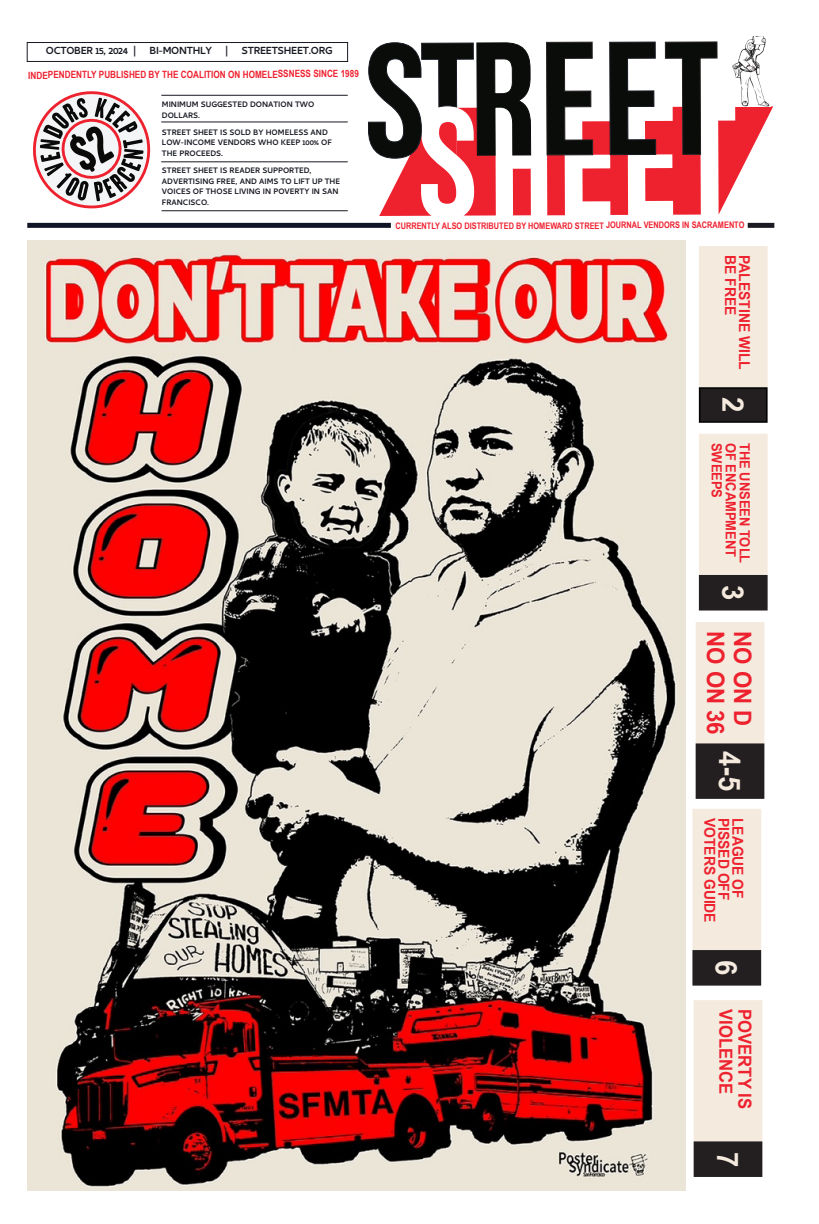
<style>
.page{position:relative;width:819px;height:1224px;background:#fff}
.page>*{position:absolute;margin:0;border:0;box-sizing:border-box;transform-origin:0 0}
.Page_Number_Masthead{font:700 29.7px "Arial Narrow";color:#f4eade;scale:1.13 1}
.Rubric{font:700 24px "Arial Narrow";color:#ee212f;scale:1.13 1}
.Rubric-2{font:700 18px "Arial Narrow";color:#ee212f;scale:1.13 1}
.Rubric-3{font:700 15px "Arial Narrow";color:#ee212f;scale:1.13 1}
.Rubric-4{font:700 14px "Arial Narrow";color:#ee212f;scale:1.13 1}
.t1{font:700 13px "Cambay Devanagari";letter-spacing:-.02em;color:#171922}
.t2{font:700 10px/10.5px "Cambay Devanagari";color:#171922}
.t3{font:700 10px "Arial Narrow";letter-spacing:-.005em;color:#ee212f}
.t4{font:700 9px "Arial Narrow";letter-spacing:-.005em;color:#ee212f}
</style>
<div class="page">
<div style="left:700px;top:247px;width:67px;height:139px;background:#f4eade"></div>
<div style="left:699px;top:246px;width:69px;height:141px;border:2px solid #f4eade"></div>
<div style="left:700px;top:388px;width:67px;height:34px;background:#231f20"></div>
<div style="left:699px;top:387px;width:69px;height:36px;border:2px solid #040503"></div>
<div style="left:700px;top:435px;width:67px;height:139px;background:#f4eade"></div>
<div style="left:699px;top:434px;width:69px;height:141px;border:2px solid #f4eade"></div>
<div style="left:700px;top:576px;width:67px;height:34px;background:#231f20"></div>
<div style="left:699px;top:575px;width:69px;height:36px;border:2px solid #231f20"></div>
<div style="left:697px;top:623px;width:67px;height:139px;background:#f4eade"></div>
<div style="left:696px;top:622px;width:68px;height:141px;border:2px solid #f4eade"></div>
<div style="left:696px;top:744px;width:68px;height:54px;background:#231f20"></div>
<div style="left:696px;top:743px;width:68px;height:56px;border:2px solid #231f20"></div>
<div style="left:693px;top:810px;width:67px;height:139px;background:#f4eade"></div>
<div style="left:692px;top:809px;width:69px;height:141px;border:2px solid #f4eade"></div>
<div style="left:693px;top:951px;width:67px;height:34px;background:#231f20"></div>
<div style="left:692px;top:950px;width:69px;height:36px;border:2px solid #231f20"></div>
<div style="left:695px;top:1001px;width:67px;height:140px;background:#f4eade"></div>
<div style="left:694px;top:1000px;width:68px;height:141px;border:2px solid #f4eade"></div>
<div style="left:694px;top:1142px;width:68px;height:34px;background:#231f20"></div>
<div style="left:694px;top:1141px;width:68px;height:36px;border:2px solid #231f20"></div>
<svg style="left:367px;top:42px;width:165px;height:199px"></svg>
<svg style="left:546px;top:41px;width:227px;height:174px"></svg>
<div style="left:27px;top:42px;width:321px;height:20px;border:1px solid #171922"></div>
<hr style="left:161px;top:95px;width:187px;height:1px;background:#171922">
<hr style="left:161px;top:162px;width:187px;height:1px;background:#171922">
<hr style="left:162px;top:211px;width:186px;height:1px;background:#171922">
<hr style="left:161px;top:122px;width:187px;height:1px;background:#171922">
<svg style="left:33px;top:91px;width:118px;height:118px"></svg>
<img style="left:730px;top:36px;width:40px;height:70px">
<div style="left:27px;top:223px;width:364px;height:5px;background:#101525"></div>
<div style="left:748px;top:223px;width:26px;height:5px;background:#1c1b23"></div>
<img style="left:27px;top:241px;width:658px;height:950px">
<p class="t1" style="left:46px;top:42px;width:288px">OCTOBER 15, 2024 | BI-MONTHLY | STREETSHEET.ORG</p>
<p class="t3" style="left:28px;top:67px;width:332px">INDEPENDENTLY PUBLISHED BY THE COALITION ON HOMELESSNESS SINCE 1989</p>
<p class="t2" style="left:162px;top:99px;width:154px">MINIMUM SUGGESTED DONATION TWO<br>DOLLARS.</p>
<p class="t2" style="left:162px;top:126px;width:171px">STREET SHEET IS SOLD BY HOMELESS AND<br>LOW-INCOME VENDORS WHO KEEP 100% OF<br>THE PROCEEDS.</p>
<p class="t2" style="left:162px;top:165px;width:180px">STREET SHEET IS READER SUPPORTED,<br>ADVERTISING FREE, AND AIMS TO LIFT UP THE<br>VOICES OF THOSE LIVING IN POVERTY IN SAN<br>FRANCISCO.</p>
<p class="t4" style="left:395px;top:219px;width:351px">CURRENTLY ALSO DISTRIBUTED BY HOMEWARD STREET JOURNAL VENDORS IN SACRAMENTO</p>
<p class="Rubric-3" style="left:742px;top:255px;width:55px;rotate:90deg">BE FREE</p>
<p class="Rubric-3" style="left:756px;top:255px;width:103px;rotate:90deg">PALESTINE WILL</p>
<p class="Page_Number_Masthead" style="left:755px;top:397px;width:15px;rotate:90deg">2</p>
<p class="Rubric-4" style="left:727px;top:443px;width:51px;rotate:90deg">SWEEPS</p>
<p class="Rubric-4" style="left:741px;top:443px;width:103px;rotate:90deg">OF ENCAMPMENT</p>
<p class="Rubric-4" style="left:755px;top:443px;width:108px;rotate:90deg">THE UNSEEN TOLL</p>
<p class="Page_Number_Masthead" style="left:755px;top:585px;width:15px;rotate:90deg">3</p>
<p class="Rubric" style="left:734px;top:631px;width:93px;rotate:90deg">NO ON 36</p>
<p class="Rubric" style="left:761px;top:631px;width:86px;rotate:90deg">NO ON D</p>
<p class="Page_Number_Masthead" style="left:752px;top:751px;width:37px;rotate:90deg">4-5</p>
<p class="Rubric-3" style="left:721px;top:818px;width:94px;rotate:90deg">VOTERS GUIDE</p>
<p class="Rubric-3" style="left:735px;top:818px;width:75px;rotate:90deg">PISSED OFF</p>
<p class="Rubric-3" style="left:749px;top:818px;width:73px;rotate:90deg">LEAGUE OF</p>
<p class="Page_Number_Masthead" style="left:749px;top:960px;width:15px;rotate:90deg">6</p>
<p class="Rubric-2" style="left:740px;top:1009px;width:77px;rotate:90deg">VIOLENCE</p>
<p class="Rubric-2" style="left:759px;top:1009px;width:90px;rotate:90deg">POVERTY IS</p>
<p class="Page_Number_Masthead" style="left:750px;top:1152px;width:15px;rotate:90deg">7</p>
</div>
